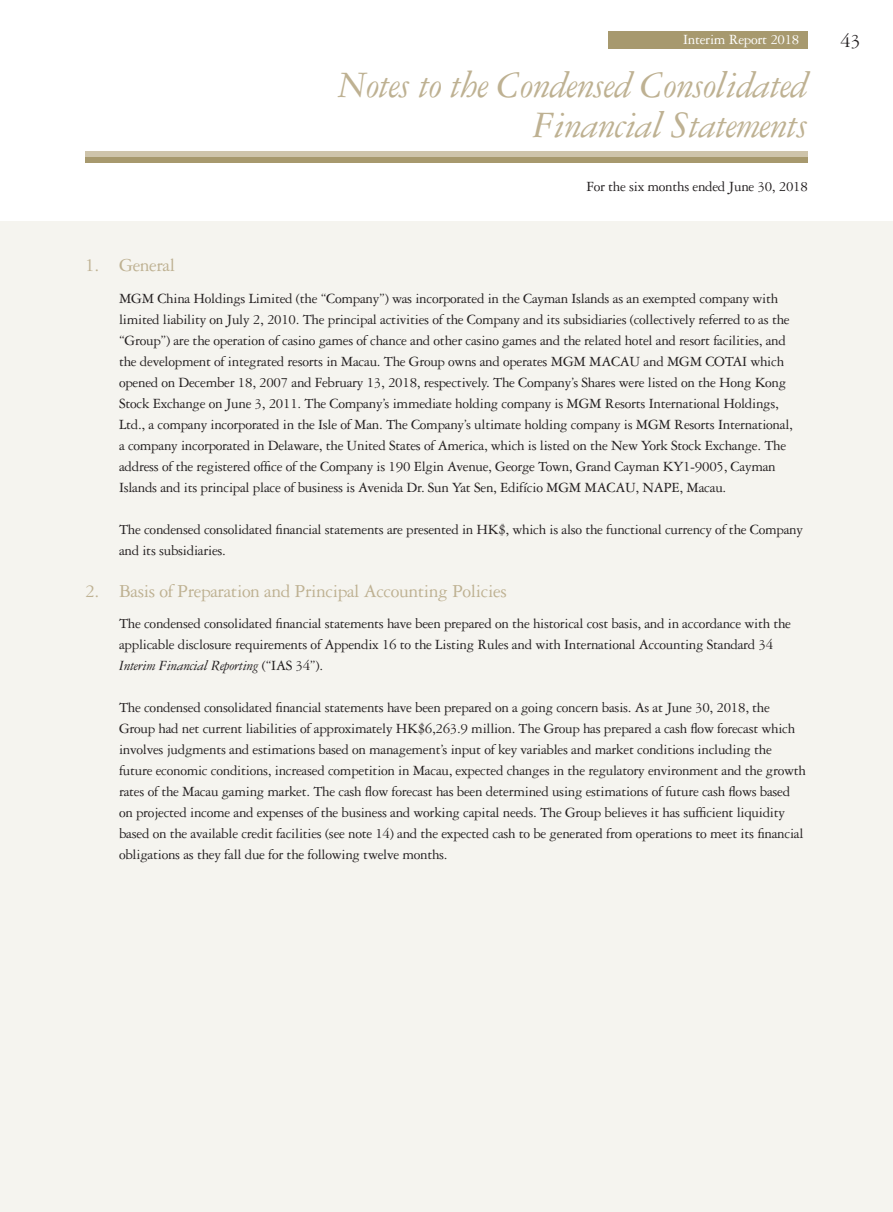
<style>
.page{position:relative;width:893px;height:1212px;background:#fff}
.page>*{position:absolute;margin:0;border:0;box-sizing:border-box;transform-origin:0 0}
.Heading{font:italic 39.75px "Garamond 3 LT Std";letter-spacing:-.02em;color:#beb192}
.t1{font:20.25px "Garamond 3 LT Std";color:#231f20}
.Subhead_1{font:19.5px "Garamond 3 LT Std";letter-spacing:-.02em;color:#beb192}
.Body_text{font:15px/21px "Garamond 3 LT Std";letter-spacing:-.02em;color:#231f20}
.Date{font:15px "Garamond 3 LT Std";letter-spacing:-.02em;color:#231f20}
.t2{font:15px "Garamond 3 LT Std";letter-spacing:-.02em;color:#fff}
.s1{font-style:italic}
</style>
<div class="page">
<div style="left:608px;top:32px;width:200px;height:17px;background:#a7996e"></div>
<div style="left:85px;top:151px;width:723px;height:12px;background:#cec4ab"></div>
<div style="left:85px;top:157px;width:723px;height:6px;background:#a7996e"></div>
<div style="left:0;top:221px;width:893px;height:991px;background:#f5f4ef"></div>
<p class="t2" style="left:683px;top:32px;width:118px">Interim Report 2018</p>
<p class="t1" style="left:840px;top:30px;width:22px">43</p>
<p class="Heading" style="left:338px;top:64px;width:471px">Notes to the Condensed Consolidated</p>
<p class="Heading" style="left:533px;top:103px;width:277px">Financial Statements</p>
<p class="Date" style="left:587px;top:178px;width:223px">For the six months ended June 30, 2018</p>
<p class="Subhead_1" style="left:85px;top:255px;width:92px">1. General</p>
<p class="Body_text" style="left:119px;top:288px;width:675px">MGM China Holdings Limited (the “Company”) was incorporated in the Cayman Islands as an exempted company with limited liability on July 2, 2010. The principal activities of the Company and its subsidiaries (collectively referred to as the “Group”) are the operation of casino games of chance and other casino games and the related hotel and resort facilities, and the development of integrated resorts in Macau. The Group owns and operates MGM MACAU and MGM COTAI which opened on December 18, 2007 and February 13, 2018, respectively. The Company’s Shares were listed on the Hong Kong Stock Exchange on June 3, 2011. The Company’s immediate holding company is MGM Resorts International Holdings, Ltd., a company incorporated in the Isle of Man. The Company’s ultimate holding company is MGM Resorts International, a company incorporated in Delaware, the United States of America, which is listed on the New York Stock Exchange. The address of the registered office of the Company is 190 Elgin Avenue, George Town, Grand Cayman KY1-9005, Cayman Islands and its principal place of business is Avenida Dr. Sun Yat Sen, Edifício MGM MACAU, NAPE, Macau.</p>
<p class="Body_text" style="left:119px;top:519px;width:685px">The condensed consolidated financial statements are presented in HK$, which is also the functional currency of the Company and its subsidiaries.</p>
<p class="Subhead_1" style="left:85px;top:580px;width:423px">2. Basis of Preparation and Principal Accounting Policies</p>
<p class="Body_text" style="left:119px;top:613px;width:673px">The condensed consolidated financial statements have been prepared on the historical cost basis, and in accordance with the applicable disclosure requirements of Appendix 16 to the Listing Rules and with International Accounting Standard 34<br><span class="s1">Interim Financial Reporting</span> (“IAS 34”).</p>
<p class="Body_text" style="left:119px;top:697px;width:688px">The condensed consolidated financial statements have been prepared on a going concern basis. As at June 30, 2018, the Group had net current liabilities of approximately HK$6,263.9 million. The Group has prepared a cash flow forecast which involves judgments and estimations based on management’s input of key variables and market conditions including the future economic conditions, increased competition in Macau, expected changes in the regulatory environment and the growth rates of the Macau gaming market. The cash flow forecast has been determined using estimations of future cash flows based on projected income and expenses of the business and working capital needs. The Group believes it has sufficient liquidity based on the available credit facilities (see note 14) and the expected cash to be generated from operations to meet its financial obligations as they fall due for the following twelve months.</p>
</div>
